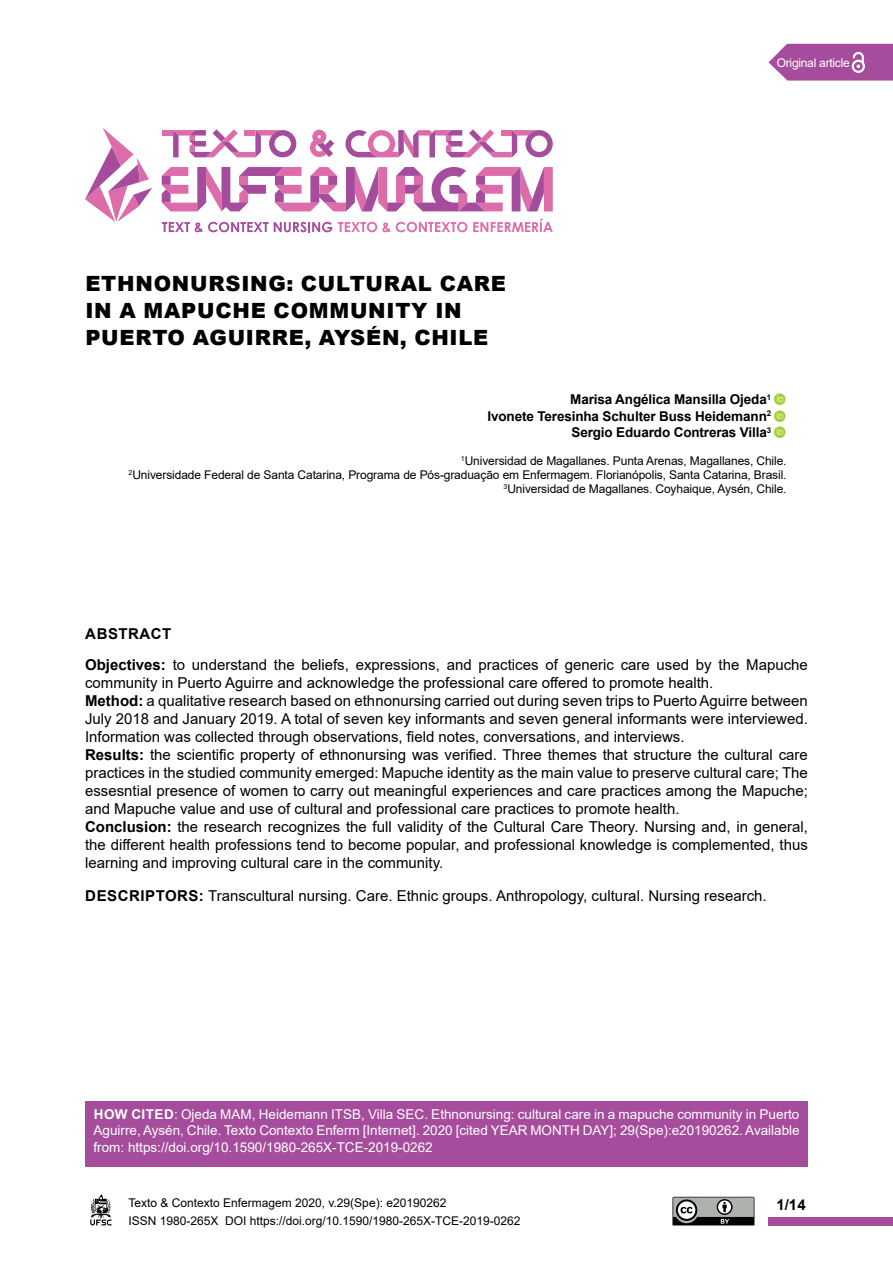
<style>
.page{position:relative;width:893px;height:1263px;background:#fff}
.page>*{position:absolute;margin:0;border:0;box-sizing:border-box;transform-origin:0 0}
.t1{font:900 21px/27px "Arial";letter-spacing:.035em;color:#000}
.t2{font:15px/18px "Arial";color:#000}
.t3{font:700 15px "Arial";color:#000}
.t4{font:13.5px/16.2px "Arial";color:#fff;text-align:justify}
.t5{font:700 13.5px/16.5px "Arial";letter-spacing:-.01em;color:#000;text-align:right}
.t6{font:12px/14.4px "Arial";letter-spacing:-.01em;color:#000}
.t7{font:12px "Arial";letter-spacing:-.02em;color:#fff}
.s1{font-weight:700}
</style>
<div class="page">
<div style="left:769px;top:1217px;width:124px;height:8px;background:#a54d9c"></div>
<svg style="left:90px;top:1194px;width:22px;height:31px"></svg>
<svg style="left:162px;top:167px;width:391px;height:45px"></svg>
<div style="left:162px;top:130px;width:11px;height:6px;background:#dd6daa"></div>
<svg style="left:173px;top:129px;width:123px;height:28px"></svg>
<svg style="left:310px;top:129px;width:243px;height:28px"></svg>
<svg style="left:162px;top:222px;width:106px;height:10px"></svg>
<svg style="left:274px;top:222px;width:58px;height:10px"></svg>
<svg style="left:338px;top:222px;width:129px;height:10px"></svg>
<svg style="left:473px;top:219px;width:80px;height:13px"></svg>
<svg style="left:85px;top:128px;width:67px;height:94px"></svg>
<svg style="left:768px;top:44px;width:125px;height:37px;background:#af61a7"></svg>
<svg style="left:672px;top:1197px;width:83px;height:29px;background:#777b78"></svg>
<div style="left:85px;top:1101px;width:723px;height:66px;background:#a54d9c"></div>
<h1 class="t1" style="left:85px;top:270px;width:422px">ETHNONURSING: CULTURAL CARE<br>IN A MAPUCHE COMMUNITY IN<br>PUERTO AGUIRRE, AYSÉN, CHILE</h1>
<p class="t7" style="left:777px;top:54px;width:75px">Original article</p>
<p class="t5" style="left:487px;top:392px;width:285px">Marisa Angélica Mansilla Ojeda<sup>1<br></sup>Ivonete Teresinha Schulter Buss Heidemann<sup>2<br></sup>Sergio Eduardo Contreras Villa<sup>3</sup></p>
<p class="t6" style="left:129px;top:453px;width:659px;text-align:right"><sup>1</sup>Universidad de Magallanes. Punta Arenas, Magallanes, Chile.<br><sup>2</sup>Universidade Federal de Santa Catarina, Programa de Pós-graduação em Enfermagem. Florianópolis, Santa Catarina, Brasil.<br><sup>3</sup>Universidad de Magallanes. Coyhaique, Aysén, Chile.</p>
<p class="t2" style="left:85px;top:618px;width:724px;line-height:30.8px"><span class="s1">ABSTRACT<br>Objectives:</span> to understand the beliefs, expressions, and practices of generic care used by the Mapuche</p>
<p class="t2" style="left:85px;top:673px;width:724px">community in Puerto Aguirre and acknowledge the professional care offered to promote health.<br><span class="s1">Method:</span> a qualitative research based on ethnonursing carried out during seven trips to Puerto Aguirre between July 2018 and January 2019. A total of seven key informants and seven general informants were interviewed.<br>Information was collected through observations, field notes, conversations, and interviews.<br><span class="s1">Results:</span> the scientific property of ethnonursing was verified. Three themes that structure the cultural care practices in the studied community emerged: Mapuche identity as the main value to preserve cultural care; The essesntial presence of women to carry out meaningful experiences and care practices among the Mapuche; and Mapuche value and use of cultural and professional care practices to promote health.<br><span class="s1">Conclusion:</span> the research recognizes the full validity of the Cultural Care Theory. Nursing and, in general, the different health professions tend to become popular, and professional knowledge is complemented, thus learning and improving cultural care in the community.</p>
<p class="t2" style="left:85px;top:886px;width:683px"><span class="s1">DESCRIPTORS:</span> Transcultural nursing. Care. Ethnic groups. Anthropology, cultural. Nursing research.</p>
<p class="t4" style="left:94px;top:1106px;width:708px"><span class="s1">HOW CITED</span>: Ojeda MAM, Heidemann ITSB, Villa SEC. Ethnonursing: cultural care in a mapuche community in Puerto Aguirre, Aysén, Chile. Texto Contexto Enferm [Internet]. 2020 [cited YEAR MONTH DAY]; 29(Spe):e20190262. Available from: https://doi.org/10.1590/1980-265X-TCE-2019-0262</p>
<p class="t6" style="left:128px;top:1194px;width:394px;line-height:18px">Texto &amp; Contexto Enfermagem 2020, v.29(Spe): e20190262<br>ISSN 1980-265X DOI https://doi.org/10.1590/1980-265X-TCE-2019-0262</p>
<p class="t3" style="left:776px;top:1194px;width:31px">1/14</p>
</div>
